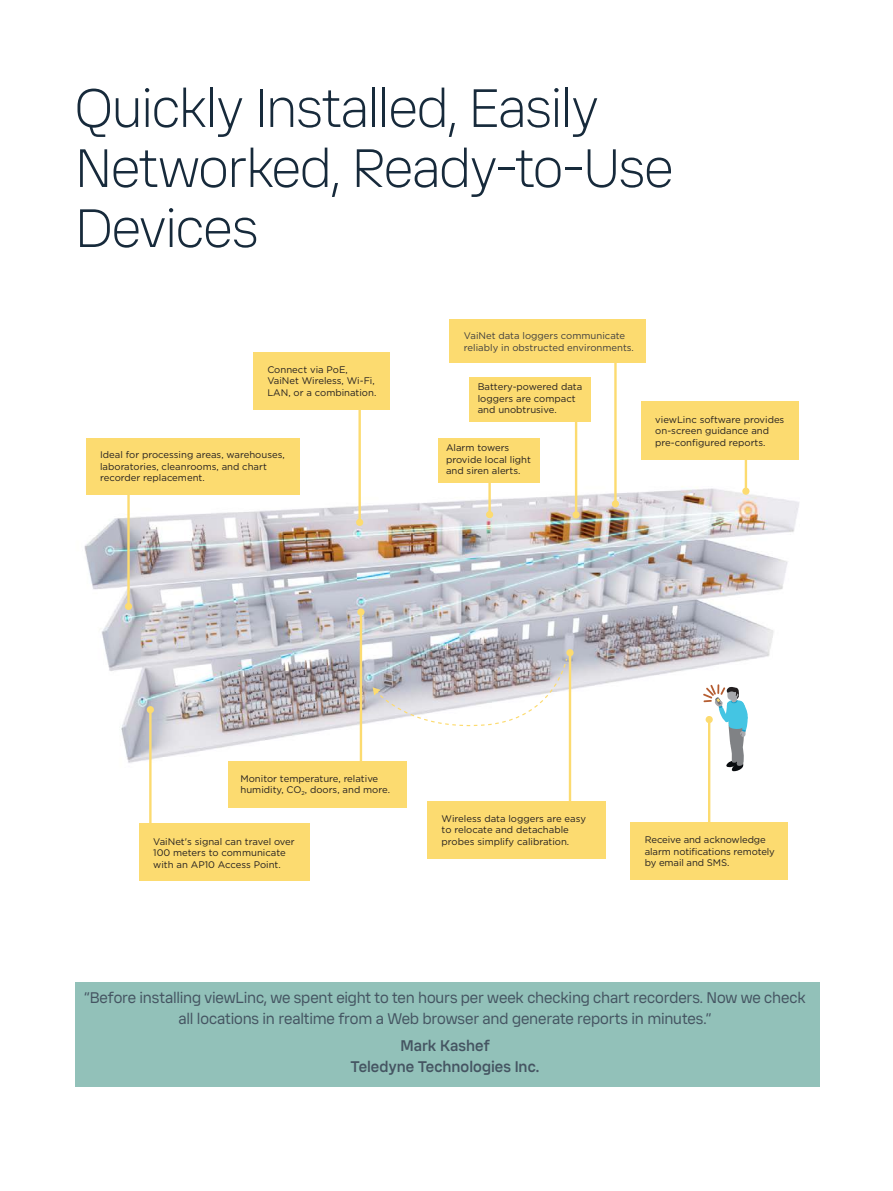
<style>
.page{position:relative;width:893px;height:1191px;background:#fff}
.page>*{position:absolute;margin:0;border:0;box-sizing:border-box;transform-origin:0 0}
.Heading_01__46pt{font:300 52.5px/60px "Vaisala Sans";letter-spacing:-.04em;color:#172a3b}
.Body_Text__10pt{font:15px/21px "Vaisala Sans Beta 01";letter-spacing:-.01em;color:#455562;text-align:center}
.Body_Text__10pt-2{font:500 15px/21px "Vaisala Sans Beta 01";letter-spacing:.005em;color:#455562;text-align:center}
.t1{font:9.6px/11.4px "Gotham";color:#231f20}
.t2{font:9.6px/11.4px "Gotham";color:#3e3e3f}
</style>
<div class="page">
<img style="left:84px;top:378px;width:715px;height:470px">
<svg style="left:703px;top:684px;width:46px;height:87px"></svg>
<svg style="left:373px;top:658px;width:195px;height:73px"></svg>
<hr style="left:127px;top:491px;width:3px;height:115px;background:#fcdb70">
<div style="left:125px;top:603px;width:7px;height:7px;background:#fcdb70;border-radius:50%"></div>
<hr style="left:614px;top:361px;width:3px;height:143px;background:#fcdb70">
<div style="left:612px;top:500px;width:7px;height:7px;background:#fcdb70;border-radius:50%"></div>
<hr style="left:575px;top:419px;width:2px;height:96px;background:#fcdb70">
<div style="left:572px;top:511px;width:8px;height:7px;background:#fcdb70;border-radius:50%"></div>
<hr style="left:745px;top:411px;width:2px;height:80px;background:#fcdb70">
<div style="left:742px;top:487px;width:7px;height:8px;background:#fcdb70;border-radius:50%"></div>
<hr style="left:708px;top:719px;width:2px;height:107px;background:#fcdb70">
<div style="left:706px;top:716px;width:7px;height:7px;background:#fcdb70;border-radius:50%"></div>
<hr style="left:569px;top:652px;width:2px;height:151px;background:#fcdb70">
<div style="left:566px;top:649px;width:8px;height:7px;background:#fcdb70;border-radius:50%"></div>
<hr style="left:360px;top:612px;width:2px;height:150px;background:#fcdb70">
<div style="left:357px;top:608px;width:8px;height:7px;background:#fcdb70;border-radius:50%"></div>
<hr style="left:149px;top:709px;width:3px;height:118px;background:#fcdb70">
<div style="left:147px;top:706px;width:7px;height:7px;background:#fcdb70;border-radius:50%"></div>
<div style="left:449px;top:319px;width:197px;height:43px;background:#fcdb70"></div>
<div style="left:469px;top:377px;width:121px;height:44px;background:#fcdb70"></div>
<div style="left:228px;top:761px;width:178px;height:46px;background:#fcdb70"></div>
<div style="left:139px;top:822px;width:171px;height:58px;background:#fcdb70"></div>
<div style="left:86px;top:438px;width:213px;height:57px;background:#fcdb70"></div>
<div style="left:631px;top:822px;width:157px;height:57px;background:#fcdb70"></div>
<div style="left:428px;top:802px;width:178px;height:57px;background:#fcdb70"></div>
<hr style="left:358px;top:391px;width:3px;height:131px;background:#fcdb70">
<div style="left:356px;top:519px;width:7px;height:7px;background:#fcdb70;border-radius:50%"></div>
<div style="left:253px;top:353px;width:136px;height:57px;background:#fcdb70"></div>
<div style="left:642px;top:401px;width:157px;height:59px;background:#fcdb70"></div>
<hr style="left:488px;top:474px;width:3px;height:41px;background:#fcdb70">
<div style="left:486px;top:511px;width:7px;height:7px;background:#fcdb70;border-radius:50%"></div>
<div style="left:438px;top:438px;width:101px;height:44px;background:#fcdb70"></div>
<div style="left:75px;top:982px;width:744px;height:104px;background:#92c1b9"></div>
<p class="Heading_01__46pt" style="left:74px;top:76px;width:601px">Quickly Installed, Easily<br>Networked, Ready-to-Use<br>Devices</p>
<p class="t1" style="left:267px;top:363px;width:110px">Connect via PoE,<br>VaiNet Wireless, Wi-Fi,<br>LAN, or a combination.</p>
<p class="t1" style="left:100px;top:449px;width:186px">Ideal for processing areas, warehouses, laboratories, cleanrooms, and chart recorder replacement.</p>
<p class="t2" style="left:464px;top:330px;width:171px">VaiNet data loggers communicate reliably in obstructed environments.</p>
<p class="t1" style="left:478px;top:381px;width:106px">Battery-powered data loggers are compact and unobtrusive.</p>
<p class="t1" style="left:446px;top:442px;width:86px">Alarm towers provide local light and siren alerts.</p>
<p class="t1" style="left:655px;top:413px;width:131px">viewLinc software provides on-screen guidance and pre-configured reports.</p>
<p class="t1" style="left:240px;top:772px;width:151px">Monitor temperature, relative humidity, CO<sub>2</sub>, doors, and more.</p>
<p class="t1" style="left:153px;top:835px;width:143px">VaiNet's signal can travel over<br>100 meters to communicate with an AP10 Access Point.</p>
<p class="t1" style="left:442px;top:812px;width:146px">Wireless data loggers are easy to relocate and detachable probes simplify calibration.</p>
<p class="t1" style="left:645px;top:833px;width:132px">Receive and acknowledge alarm notifications remotely by email and SMS.</p>
<p class="Body_Text__10pt" style="left:84px;top:987px;width:723px">“Before installing viewLinc, we spent eight to ten hours per week checking chart recorders. Now we check all locations in realtime from a Web browser and generate reports in minutes.”</p>
<p class="Body_Text__10pt-2" style="left:351px;top:1034px;width:190px">Mark Kashef<br>Teledyne Technologies Inc.</p>
</div>
